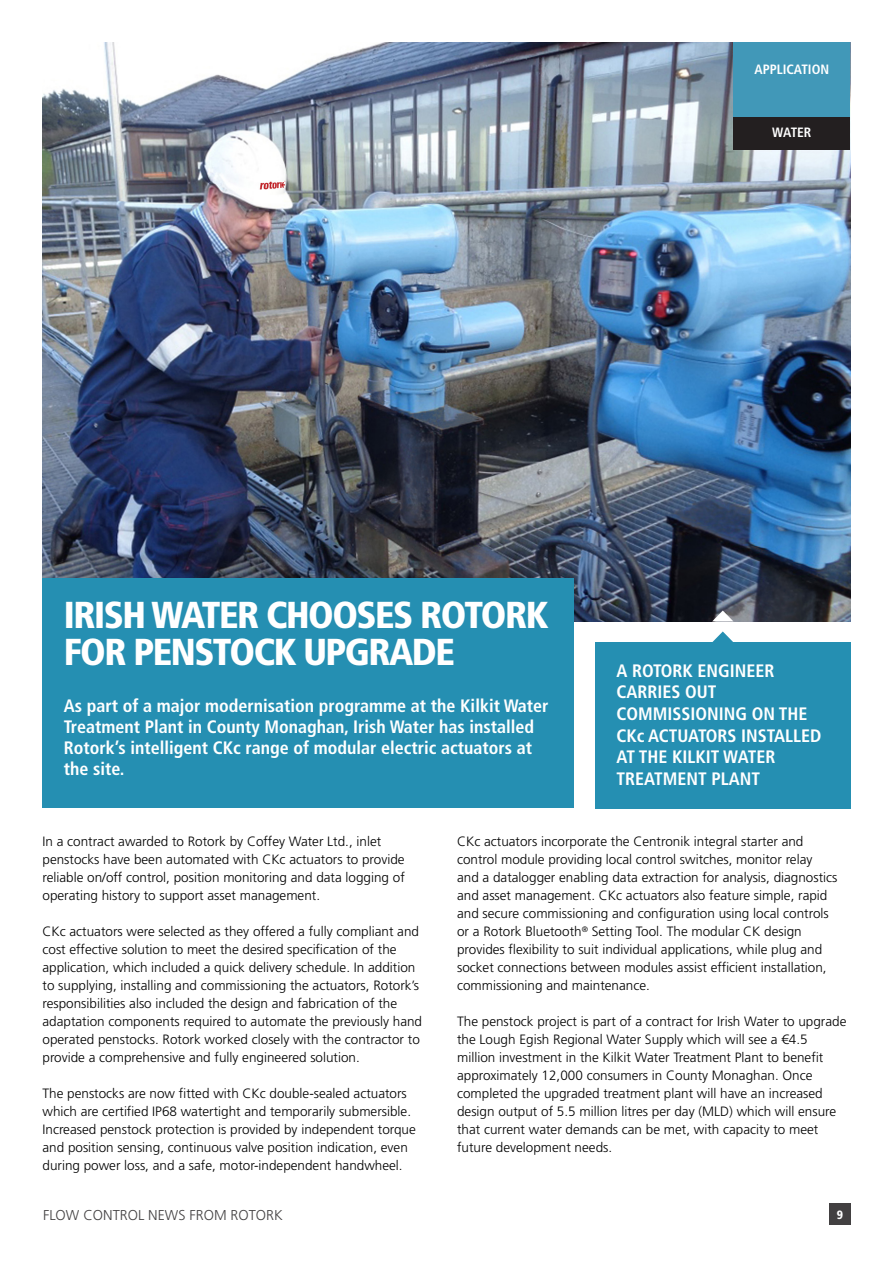
<style>
.page{position:relative;width:893px;height:1263px;background:#fff}
.page>*{position:absolute;margin:0;border:0;box-sizing:border-box;transform-origin:0 0}
.article_heading{font:900 condensed 37.5px/37.5px "Frutiger LT Pro";letter-spacing:-.04em;color:#fff}
.sub-head_or_pullquot{font:700 condensed 18px/21.6px "Frutiger LT Pro";color:#fff}
.t1{font:300 14.25px "Frutiger LT Pro";color:#424041}
.Body_serif_on_white{font:300 13.5px/18px "Frutiger LT Pro";color:#000001}
.Section_tab{font:700 condensed 13.5px "Frutiger LT Pro";color:#fff}
.t2{font:900 condensed 12px "Frutiger LT Pro";color:#fff}
</style>
<div class="page">
<div style="left:829px;top:1203px;width:21px;height:22px;background:#424041"></div>
<img style="left:43px;top:43px;width:807px;height:578px">
<div style="left:43px;top:578px;width:531px;height:230px;background:#258fb2"></div>
<div style="left:595px;top:642px;width:255px;height:166px;background:#258fb2"></div>
<svg style="left:712px;top:610px;width:21px;height:11px"></svg>
<svg style="left:712px;top:631px;width:21px;height:11px"></svg>
<div style="left:733px;top:43px;width:117px;height:107px;background:#4198b8"></div>
<div style="left:733px;top:117px;width:117px;height:33px;background:#231f20"></div>
<p class="Section_tab" style="left:754px;top:61px;width:76px">APPLICATION</p>
<p class="Section_tab" style="left:754px;top:116px;width:76px">APPLICATION</p>
<p class="Section_tab" style="left:772px;top:124px;width:41px">WATER</p>
<p class="article_heading" style="left:64px;top:596px;width:486px">IRISH WATER CHOOSES ROTORK<br>FOR PENSTOCK UPGRADE</p>
<p class="sub-head_or_pullquot" style="left:64px;top:695px;width:486px;line-height:21px">As part of a major modernisation programme at the Kilkit Water Treatment Plant in County Monaghan, Irish Water has installed Rotork’s intelligent CKc range of modular electric actuators at the site.</p>
<p class="sub-head_or_pullquot" style="left:616px;top:660px;width:206px">A ROTORK ENGINEER<br>CARRIES OUT<br>COMMISSIONING ON THE<br>CKc ACTUATORS INSTALLED<br>AT THE KILKIT WATER<br>TREATMENT PLANT</p>
<p class="Body_serif_on_white" style="left:43px;top:832px;width:364px">In a contract awarded to Rotork by Coffey Water Ltd., inlet penstocks have been automated with CKc actuators to provide reliable on/off control, position monitoring and data logging of operating history to support asset management.</p>
<p class="Body_serif_on_white" style="left:43px;top:922px;width:381px">CKc actuators were selected as they offered a fully compliant and cost effective solution to meet the desired specification of the application, which included a quick delivery schedule. In addition to supplying, installing and commissioning the actuators, Rotork’s responsibilities also included the design and fabrication of the adaptation components required to automate the previously hand operated penstocks. Rotork worked closely with the contractor to provide a comprehensive and fully engineered solution.</p>
<p class="Body_serif_on_white" style="left:43px;top:1084px;width:375px">The penstocks are now fitted with CKc double-sealed actuators which are certified IP68 watertight and temporarily submersible.<br>Increased penstock protection is provided by independent torque and position sensing, continuous valve position indication, even during power loss, and a safe, motor-independent handwheel.</p>
<p class="Body_serif_on_white" style="left:457px;top:832px;width:382px">CKc actuators incorporate the Centronik integral starter and control module providing local control switches, monitor relay and a datalogger enabling data extraction for analysis, diagnostics and asset management. CKc actuators also feature simple, rapid and secure commissioning and configuration using local controls or a Rotork Bluetooth<sup>®</sup> Setting Tool. The modular CK design provides flexibility to suit individual applications, while plug and socket connections between modules assist efficient installation, commissioning and maintenance.</p>
<p class="Body_serif_on_white" style="left:457px;top:1012px;width:391px">The penstock project is part of a contract for Irish Water to upgrade the Lough Egish Regional Water Supply which will see a €4.5 million investment in the Kilkit Water Treatment Plant to benefit approximately 12,000 consumers in County Monaghan. Once completed the upgraded treatment plant will have an increased design output of 5.5 million litres per day (MLD) which will ensure that current water demands can be met, with capacity to meet future development needs.</p>
<p class="t1" style="left:43px;top:1207px;width:241px">FLOW CONTROL NEWS FROM ROTORK</p>
<p class="t2" style="left:837px;top:1207px;width:8px">9</p>
</div>
